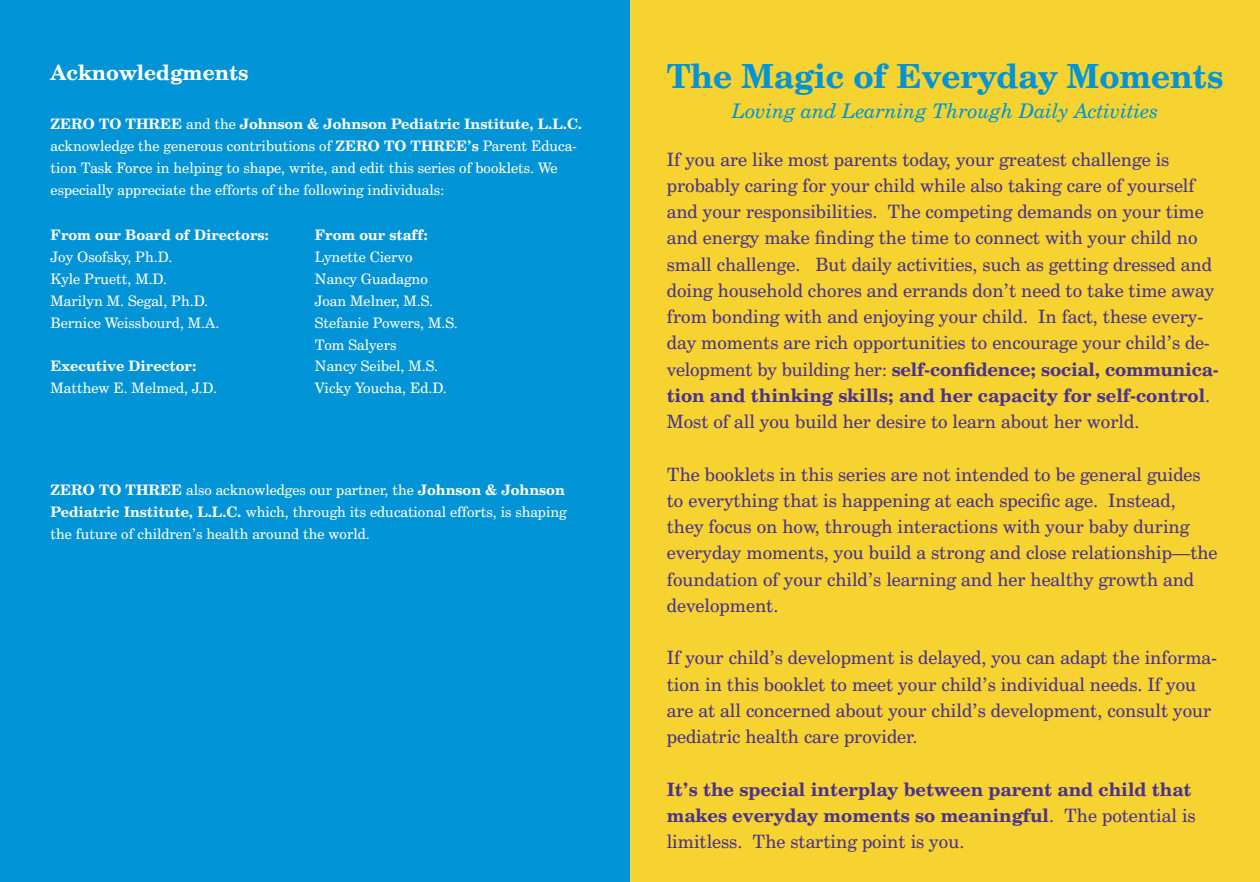
<style>
.page{position:relative;width:1260px;height:882px;background:#fff}
.page>*{position:absolute;margin:0;border:0;box-sizing:border-box;transform-origin:0 0}
.MAIN_TEXT_LARGE_HED{font:700 33.25px "Century Schoolbook BT";letter-spacing:-.005em;color:#0094d6}
.SMALL_TEXT_HEADLINE{font:700 21px "Century Schoolbook BT";color:#fff}
.MAIN_TEXT_ITALIC_SML_HED{font:italic 20.12px "Century Schoolbook BT";color:#0094d6}
.MAIN_TEXT_SMALL{font:18.38px/26.2px "Century Schoolbook BT";color:#4b328e}
.MAIN_TEXT_SMALL-2{font:700 18.38px/26.2px "Century Schoolbook BT";color:#4b328e}
.MAIN_TEXT_SMALL-3{font:14.35px/21.9px "Century Schoolbook BT";color:#fff}
.MAIN_TEXT_SMALL-4{font:700 14.35px "Century Schoolbook BT";color:#fff}
.s1{font-weight:700}
.s2{font-weight:400}
</style>
<div class="page">
<div style="left:0;top:0;width:631px;height:882px;background:#0094d6"></div>
<div style="left:630px;top:0;width:630px;height:882px;background:#f6d330"></div>
<p class="SMALL_TEXT_HEADLINE" style="left:51px;top:59px;width:199px">Acknowledgments</p>
<p class="MAIN_TEXT_SMALL-3" style="left:51px;top:113px;width:533px"><span class="s1">ZERO TO THREE</span> and the <span class="s1">Johnson &amp; Johnson Pediatric Institute, L.L.C. </span>acknowledge the generous contributions of <span class="s1">ZERO TO THREE’s</span> Parent Educa&shy;tion Task Force in helping to shape, write, and edit this series of booklets. We especially appreciate the efforts of the following individuals:</p>
<p class="MAIN_TEXT_SMALL-4" style="left:51px;top:226px;width:220px">From our Board of Directors:</p>
<p class="MAIN_TEXT_SMALL-4" style="left:315px;top:226px;width:115px">From our staff:</p>
<p class="MAIN_TEXT_SMALL-3" style="left:51px;top:246px;width:123px">Joy Osofsky, Ph.D.</p>
<p class="MAIN_TEXT_SMALL-3" style="left:315px;top:246px;width:99px">Lynette Ciervo</p>
<p class="MAIN_TEXT_SMALL-3" style="left:51px;top:268px;width:118px">Kyle Pruett, M.D.</p>
<p class="MAIN_TEXT_SMALL-3" style="left:315px;top:268px;width:114px">Nancy Guadagno</p>
<p class="MAIN_TEXT_SMALL-3" style="left:51px;top:290px;width:159px">Marilyn M. Segal, Ph.D.</p>
<p class="MAIN_TEXT_SMALL-3" style="left:315px;top:290px;width:120px">Joan Melner, M.S.</p>
<p class="MAIN_TEXT_SMALL-3" style="left:51px;top:312px;width:170px">Bernice Weissbourd, M.A.</p>
<p class="MAIN_TEXT_SMALL-3" style="left:315px;top:312px;width:144px">Stefanie Powers, M.S.</p>
<p class="MAIN_TEXT_SMALL-3" style="left:315px;top:333px;width:83px">Tom Salyers</p>
<p class="MAIN_TEXT_SMALL-4" style="left:51px;top:357px;width:148px">Executive Director:</p>
<p class="MAIN_TEXT_SMALL-3" style="left:315px;top:355px;width:125px">Nancy Seibel, M.S.</p>
<p class="MAIN_TEXT_SMALL-3" style="left:51px;top:377px;width:168px">Matthew E. Melmed, J.D.</p>
<p class="MAIN_TEXT_SMALL-3" style="left:315px;top:377px;width:133px">Vicky Youcha, Ed.D.</p>
<p class="MAIN_TEXT_SMALL-3" style="left:51px;top:479px;width:518px"><span class="s1">ZERO TO THREE</span> also acknowledges our partner, the <span class="s1">Johnson &amp; Johnson<br>Pediatric Institute, L.L.C.</span> which, through its educational efforts, is shaping the future of children’s health around the world.</p>
<p class="MAIN_TEXT_LARGE_HED" style="left:667px;top:55px;width:558px">The Magic of Everyday Moments</p>
<p class="MAIN_TEXT_ITALIC_SML_HED" style="left:732px;top:99px;width:428px">Loving and Learning Through Daily Activities</p>
<p class="MAIN_TEXT_SMALL" style="left:667px;top:146px;width:553px">If you are like most parents today, your greatest challenge is probably caring for your child while also taking care of yourself and your responsibilities. The competing demands on your time and energy make finding the time to connect with your child no small challenge. But daily activities, such as getting dressed and doing household chores and errands don’t need to take time away from bonding with and enjoying your child. In fact, these every&shy;day moments are rich opportunities to encourage your child’s de&shy;velopment by building her: <span class="s1">self-confidence; social, communica&shy;tion and thinking skills; and her capacity for self-control</span>.<br>Most of all you build her desire to learn about her world.</p>
<p class="MAIN_TEXT_SMALL" style="left:667px;top:461px;width:552px">The booklets in this series are not intended to be general guides to everything that is happening at each specific age. Instead,<br>they focus on how, through interactions with your baby during everyday moments, you build a strong and close relationship—the foundation of your child’s learning and her healthy growth and development.</p>
<p class="MAIN_TEXT_SMALL" style="left:667px;top:644px;width:552px">If your child’s development is delayed, you can adapt the informa&shy;tion in this booklet to meet your child’s individual needs. If you are at all concerned about your child’s development, consult your pediatric health care provider.</p>
<p class="MAIN_TEXT_SMALL-2" style="left:667px;top:776px;width:530px">It’s the special interplay between parent and child that makes everyday moments so meaningful<span class="s2">. The potential is limitless. The starting point is you.</span></p>
</div>
